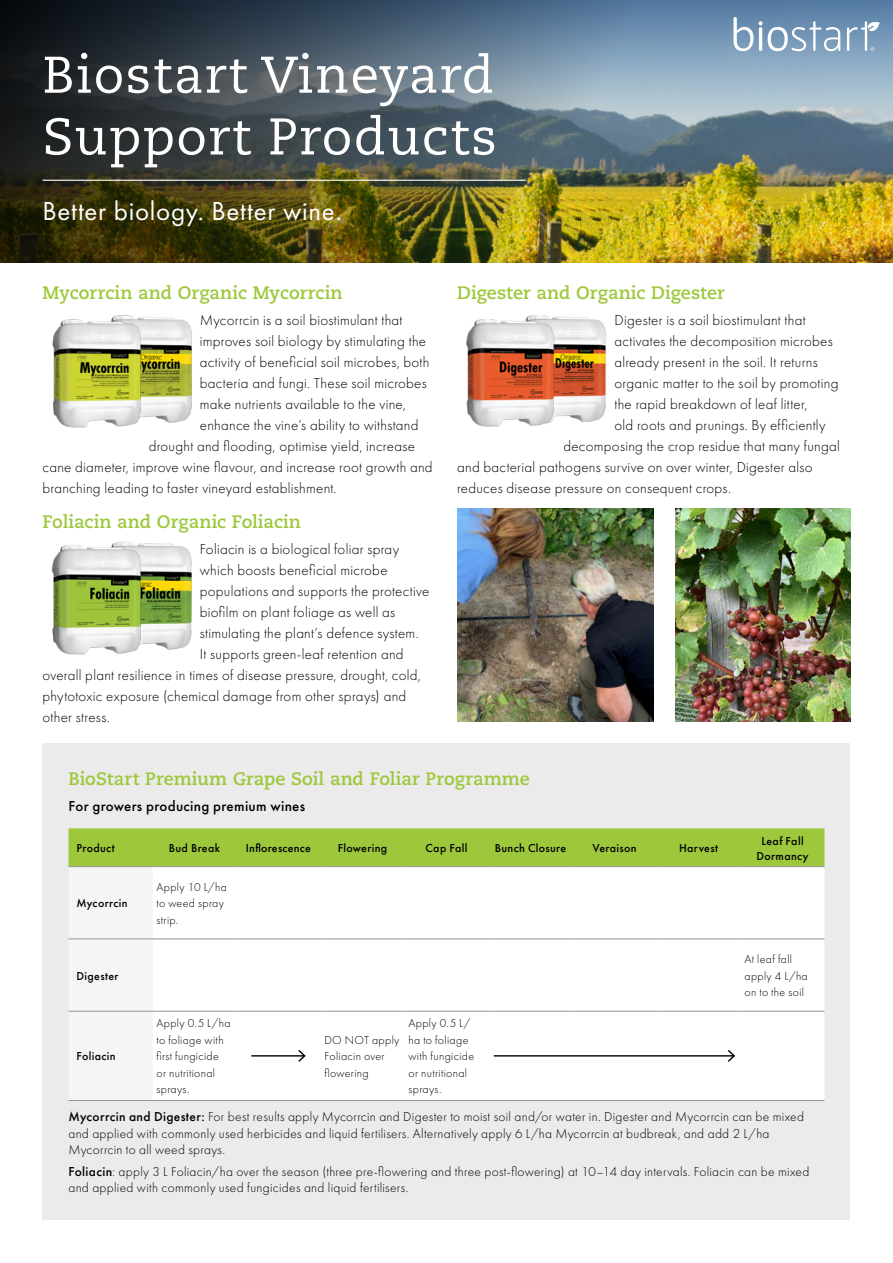
<style>
.page{position:relative;width:893px;height:1263px;background:#fff}
.page>*{position:absolute;margin:0;border:0;box-sizing:border-box;transform-origin:0 0}
.t1{font:51.45px/61.8px "Caecilia LT Pro 55 Roman";letter-spacing:.025em;color:#fff}
.t2{font:27px "Futura PT";letter-spacing:.025em;color:#fff}
.t3{font:700 18px "Caecilia LT Pro 75";color:#9dc83b}
.t4{font:300 15px "Futura PT";letter-spacing:.015em;color:#000}
.t5{font:500 15px "Futura PT";letter-spacing:.02em;color:#000}
.t6{font:300 13.5px/16.8px "Futura PT";letter-spacing:.02em;color:#000}
.t7{font:300 12px/16.5px "Futura PT";letter-spacing:.025em;color:#000}
.t8{font:500 12px/15px "Futura PT";letter-spacing:.03em;color:#000;text-align:center}
.s1{font-weight:500}
</style>
<div class="page">
<img style="left:149px;top:317px;width:44px;height:106px">
<img style="left:52px;top:315px;width:97px;height:113px">
<img style="left:149px;top:543px;width:43px;height:107px">
<img style="left:51px;top:541px;width:98px;height:114px">
<img style="left:563px;top:316px;width:44px;height:106px">
<img style="left:466px;top:315px;width:97px;height:112px">
<div style="left:43px;top:743px;width:807px;height:477px;background:#ebebeb"></div>
<hr style="left:68px;top:1100px;width:84px;height:1px;background:#939393">
<hr style="left:152px;top:1100px;width:84px;height:1px;background:#939393">
<hr style="left:236px;top:1100px;width:84px;height:1px;background:#939393">
<hr style="left:320px;top:1100px;width:84px;height:1px;background:#939393">
<hr style="left:404px;top:1100px;width:84px;height:1px;background:#939393">
<hr style="left:488px;top:1100px;width:84px;height:1px;background:#939393">
<hr style="left:572px;top:1100px;width:84px;height:1px;background:#939393">
<hr style="left:656px;top:1100px;width:84px;height:1px;background:#939393">
<hr style="left:740px;top:1100px;width:84px;height:1px;background:#939393">
<svg style="left:68px;top:828px;width:756px;height:272px;background:#eef4e1"></svg>
<img style="left:0;top:0;width:893px;height:263px">
<hr style="left:43px;top:180px;width:483px;height:1px;background:#fff">
<svg style="left:733px;top:17px;width:20px;height:34px"></svg>
<hr style="left:759px;top:27px;width:3px;height:24px;background:#fff;border-radius:2px">
<svg style="left:768px;top:21px;width:72px;height:30px"></svg>
<svg style="left:759px;top:21px;width:3px;height:4px"></svg>
<svg style="left:847px;top:21px;width:33px;height:30px"></svg>
<img style="left:457px;top:509px;width:197px;height:212px">
<img style="left:675px;top:509px;width:175px;height:212px">
<h1 class="t1" style="left:43px;top:43px;width:456px">Biostart Vineyard<br>Support Products</h1>
<h2 class="t2" style="left:43px;top:195px;width:301px">Better biology. Better wine.</h2>
<p class="t3" style="left:43px;top:281px;width:301px">Mycorrcin and Organic Mycorrcin</p>
<p class="t4" style="left:200px;top:311px;width:204px">Mycorrcin is a soil biostimulant that</p>
<p class="t4" style="left:200px;top:332px;width:228px">improves soil biology by stimulating the</p>
<p class="t4" style="left:200px;top:353px;width:231px">activity of beneficial soil microbes, both</p>
<p class="t4" style="left:200px;top:374px;width:228px">bacteria and fungi. These soil microbes</p>
<p class="t4" style="left:200px;top:395px;width:208px">make nutrients available to the vine,</p>
<p class="t4" style="left:200px;top:416px;width:220px">enhance the vine’s ability to withstand</p>
<p class="t4" style="left:149px;top:437px;width:268px">drought and flooding, optimise yield, increase</p>
<p class="t4" style="left:43px;top:458px;width:392px">cane diameter, improve wine flavour, and increase root growth and</p>
<p class="t4" style="left:43px;top:479px;width:296px">branching leading to faster vineyard establishment.</p>
<p class="t3" style="left:43px;top:510px;width:260px">Foliacin and Organic Foliacin</p>
<p class="t4" style="left:200px;top:540px;width:201px">Foliacin is a biological foliar spray</p>
<p class="t4" style="left:200px;top:561px;width:189px">which boosts beneficial microbe</p>
<p class="t4" style="left:200px;top:582px;width:231px">populations and supports the protective</p>
<p class="t4" style="left:200px;top:603px;width:197px">biofilm on plant foliage as well as</p>
<p class="t4" style="left:200px;top:624px;width:220px">stimulating the plant’s defence system.</p>
<p class="t4" style="left:200px;top:645px;width:205px">It supports green-leaf retention and</p>
<p class="t4" style="left:43px;top:666px;width:380px">overall plant resilience in times of disease pressure, drought, cold,</p>
<p class="t4" style="left:43px;top:687px;width:365px">phytotoxic exposure (chemical damage from other sprays) and</p>
<p class="t4" style="left:43px;top:708px;width:69px">other stress.</p>
<p class="t3" style="left:457px;top:281px;width:269px">Digester and Organic Digester</p>
<p class="t4" style="left:614px;top:311px;width:193px">Digester is a soil biostimulant that</p>
<p class="t4" style="left:614px;top:332px;width:220px">activates the decomposition microbes</p>
<p class="t4" style="left:614px;top:353px;width:205px">already present in the soil. It returns</p>
<p class="t4" style="left:614px;top:374px;width:226px">organic matter to the soil by promoting</p>
<p class="t4" style="left:614px;top:395px;width:195px">the rapid breakdown of leaf litter,</p>
<p class="t4" style="left:614px;top:416px;width:212px">old roots and prunings. By efficiently</p>
<p class="t4" style="left:563px;top:437px;width:278px">decomposing the crop residue that many fungal</p>
<p class="t4" style="left:457px;top:458px;width:357px">and bacterial pathogens survive on over winter, Digester also</p>
<p class="t4" style="left:457px;top:479px;width:275px">reduces disease pressure on consequent crops.</p>
<p class="t3" style="left:68px;top:767px;width:463px">BioStart Premium Grape Soil and Foliar Programme</p>
<p class="t5" style="left:68px;top:796px;width:238px">For growers producing premium wines</p>
<p class="t8" style="left:76px;top:840px;width:40px">Product</p>
<p class="t8" style="left:169px;top:840px;width:53px">Bud Break</p>
<p class="t8" style="left:246px;top:840px;width:67px">Inflorescence</p>
<p class="t8" style="left:338px;top:840px;width:51px">Flowering</p>
<p class="t8" style="left:426px;top:840px;width:43px">Cap Fall</p>
<p class="t8" style="left:495px;top:840px;width:73px">Bunch Closure</p>
<p class="t8" style="left:592px;top:840px;width:46px">Veraison</p>
<p class="t8" style="left:679px;top:840px;width:40px">Harvest</p>
<p class="t8" style="left:756px;top:833px;width:54px">Leaf Fall<br>Dormancy</p>
<p class="t8" style="left:76px;top:896px;width:53px">Mycorrcin</p>
<p class="t7" style="left:156px;top:879px;width:72px">Apply 10 L/ha to weed spray strip.</p>
<p class="t8" style="left:76px;top:968px;width:44px">Digester</p>
<p class="t7" style="left:744px;top:951px;width:65px">At leaf fall apply 4 L/ha on to the soil</p>
<p class="t7" style="left:156px;top:1015px;width:76px">Apply 0.5 L/ha to foliage with first fungicide or nutritional sprays.</p>
<p class="t7" style="left:408px;top:1015px;width:67px">Apply 0.5 L/ ha to foliage with fungicide or nutritional sprays.</p>
<p class="t6" style="left:68px;top:1108px;width:737px"><span class="s1">Mycorrcin and Digester:</span> For best results apply Mycorrcin and Digester to moist soil and/or water in. Digester and Mycorrcin can be mixed and applied with commonly used herbicides and liquid fertilisers. Alternatively apply 6 L/ha Mycorrcin at budbreak, and add 2 L/ha<br>Mycorrcin to all weed sprays.</p>
<p class="t6" style="left:68px;top:1163px;width:742px"><span class="s1">Foliacin</span>: apply 3 L Foliacin/ha over the season (three pre-flowering and three post-flowering) at 10–14 day intervals. Foliacin can be mixed and applied with commonly used fungicides and liquid fertilisers.</p>
<p class="t7" style="left:324px;top:1032px;width:76px">DO NOT apply<br>Foliacin over flowering</p>
<p class="t8" style="left:76px;top:1049px;width:41px">Foliacin</p>
</div>
